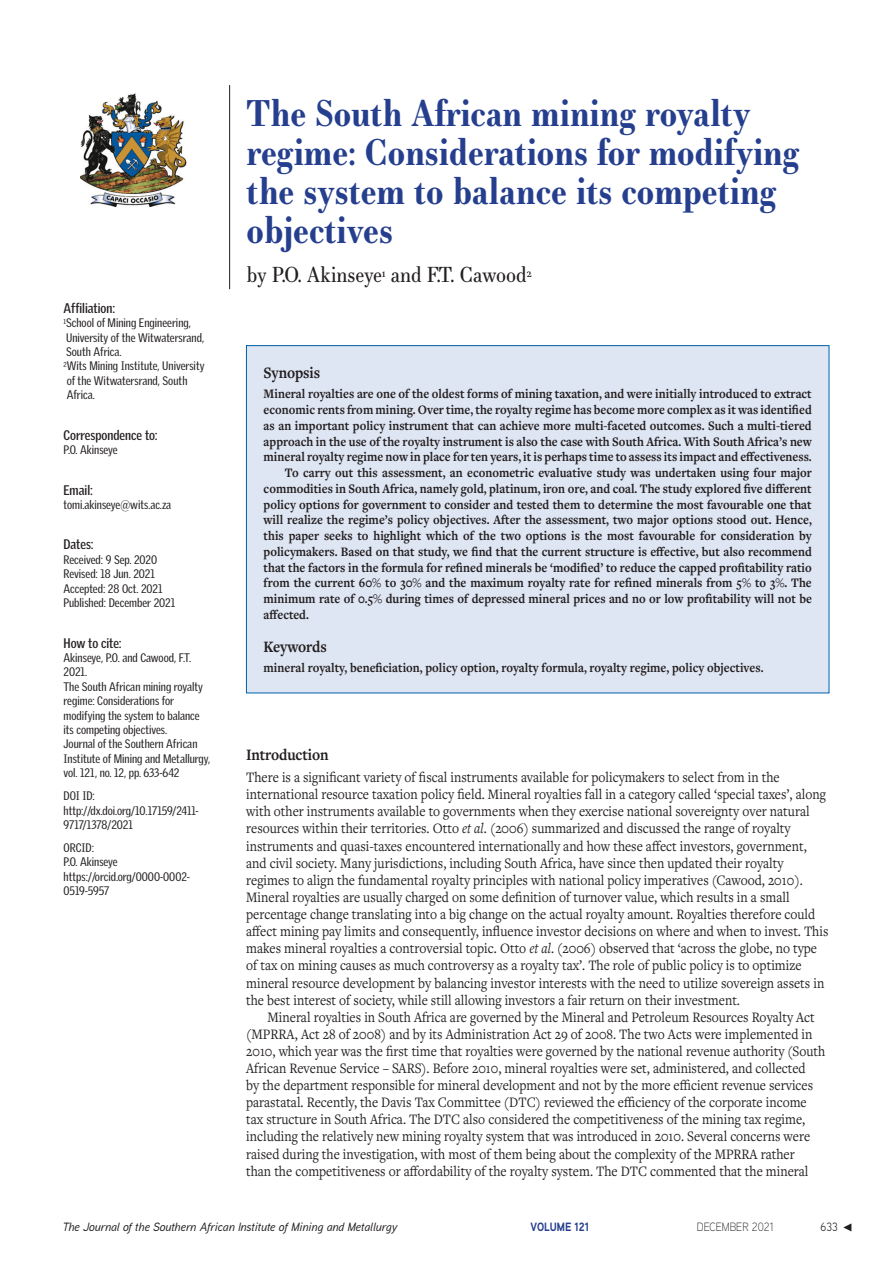
<style>
.page{position:relative;width:893px;height:1263px;background:#fff}
.page>*{position:absolute;margin:0;border:0;box-sizing:border-box;transform-origin:0 0}
.Title_of_paper{font:700 36px/39px "Essonnes Text";color:#253f8e;scale:.9 1}
.Title_of_paper-2{font:21px "Essonnes Text";color:#231f20;scale:.9 1}
._1st_Level_Header{font:700 16.5px "Freight Text Pro";letter-spacing:-.01em;color:#231f20;scale:.9 1}
._1st_Para{font:15px/17.1px "Freight Text Pro";color:#231f20;scale:.9 1}
.Body_Copy{font:15px/17.1px "Freight Text Pro";color:#231f20;scale:.9 1}
.Synopsis_body_copy{font:700 13.5px/15.8px "Freight Text Pro";color:#231f20;text-align:justify;scale:.9 1}
.Synopsis_1st_para{font:700 13.5px/15.8px "Freight Text Pro";color:#231f20;text-align:justify;scale:.9 1}
.Front_panel_heading{font:700 13.5px "Griffith Gothic Cond";color:#231f20;scale:1.06 1}
.Front_panel_text{font:12px/14.4px "Griffith Gothic Cond";color:#231f20;scale:1.06 1}
.t1{font:italic 500 12px "Aaux Next";color:#231f20}
.t2{font:300 12px "Aaux Next";color:#231f20;scale:.9 1}
.t3{font:700 12px "Aaux Next";color:#253f8e;scale:.9 1}
.t4{font:12px "Aaux Next";color:#231f20;scale:.9 1}
.s1{font-style:italic}
</style>
<div class="page">
<img style="left:81px;top:93px;width:106px;height:113px">
<svg style="left:843px;top:1223px;width:8px;height:8px"></svg>
<div style="left:246px;top:346px;width:583px;height:347px;background:#dfe6f3"></div>
<hr style="left:229px;top:85px;width:1px;height:204px;background:#231f20">
<p class="Front_panel_heading" style="left:64px;top:300px;width:50px">Affiliation:</p>
<p class="Front_panel_text" style="left:64px;top:316px;width:134px"><sup>1</sup>School of Mining Engineering,<br>University of the Witwatersrand,<br>South Africa.</p>
<p class="Front_panel_text" style="left:64px;top:359px;width:135px"><sup>2</sup>Wits Mining Institute, University of the Witwatersrand, South<br>Africa.</p>
<p class="Front_panel_heading" style="left:64px;top:427px;width:90px">Correspondence to:</p>
<p class="Front_panel_text" style="left:64px;top:442px;width:53px">P.O. Akinseye</p>
<p class="Front_panel_heading" style="left:64px;top:482px;width:29px">Email:</p>
<p class="Front_panel_text" style="left:64px;top:497px;width:103px">tomi.akinseye@wits.ac.za</p>
<p class="Front_panel_heading" style="left:64px;top:536px;width:30px">Dates:</p>
<p class="Front_panel_text" style="left:64px;top:552px;width:90px">Received: 9 Sep. 2020</p>
<p class="Front_panel_text" style="left:64px;top:567px;width:88px">Revised: 18 Jun. 2021</p>
<p class="Front_panel_text" style="left:64px;top:581px;width:95px">Accepted: 28 Oct. 2021</p>
<p class="Front_panel_text" style="left:64px;top:596px;width:107px">Published: December 2021</p>
<p class="Front_panel_heading" style="left:64px;top:635px;width:56px">How to cite:</p>
<p class="Front_panel_text" style="left:64px;top:650px;width:122px">Akinseye, P.O. and Cawood, F.T.<br>2021.</p>
<p class="Front_panel_text" style="left:64px;top:679px;width:140px">The South African mining royalty regime: Considerations for modifying the system to balance its competing objectives.<br>Journal of the Southern African<br>Institute of Mining and Metallurgy, vol. 121, no. 12, pp. 633-642</p>
<p class="Front_panel_text" style="left:64px;top:789px;width:31px">DOI ID:</p>
<p class="Front_panel_text" style="left:64px;top:803px;width:129px">http://dx.doi.org/10.17159/2411-<br>9717/1378/2021</p>
<p class="Front_panel_text" style="left:64px;top:840px;width:30px">ORCID:</p>
<p class="Front_panel_text" style="left:64px;top:855px;width:53px">P.O. Akinseye</p>
<p class="Front_panel_text" style="left:64px;top:869px;width:121px">https://orcid.org/0000-0002-<br>0519-5957</p>
<p class="Title_of_paper" style="left:247px;top:93px;width:616px">The South African mining royalty regime: Considerations for modifying the system to balance its competing objectives</p>
<p class="Title_of_paper-2" style="left:247px;top:259px;width:318px">by P.O. Akinseye<sup>1</sup> and F.T. Cawood<sup>2</sup></p>
<p class="_1st_Level_Header" style="left:264px;top:362px;width:64px">Synopsis</p>
<p class="Synopsis_1st_para" style="left:264px;top:386px;width:611px">Mineral royalties are one of the oldest forms of mining taxation, and were initially introduced to extract economic rents from mining. Over time, the royalty regime has become more complex as it was identified as an important policy instrument that can achieve more multi-faceted outcomes. Such a multi-tiered approach in the use of the royalty instrument is also the case with South Africa. With South Africa’s new mineral royalty regime now in place for ten years, it is perhaps time to assess its impact and effectiveness.</p>
<p class="Synopsis_body_copy" style="left:264px;top:464px;width:611px;text-indent:21px">To carry out this assessment, an econometric evaluative study was undertaken using four major commodities in South Africa, namely gold, platinum, iron ore, and coal. The study explored five different policy options for government to consider and tested them to determine the most favourable one that will realize the regime’s policy objectives. After the assessment, two major options stood out. Hence, this paper seeks to highlight which of the two options is the most favourable for consideration by policymakers. Based on that study, we find that the current structure is effective, but also recommend that the factors in the formula for refined minerals be ‘modified’ to reduce the capped profitability ratio from the current 60% to 30% and the maximum royalty rate for refined minerals from 5% to 3%. The minimum rate of 0.5% during times of depressed mineral prices and no or low profitability will not be affected.</p>
<p class="_1st_Level_Header" style="left:264px;top:635px;width:72px">Keywords</p>
<p class="Synopsis_1st_para" style="left:264px;top:659px;width:557px">mineral royalty, beneficiation, policy option, royalty formula, royalty regime, policy objectives.</p>
<p class="_1st_Level_Header" style="left:246px;top:744px;width:93px">Introduction</p>
<p class="_1st_Para" style="left:246px;top:768px;width:648px">There is a significant variety of fiscal instruments available for policymakers to select from in the international resource taxation policy field. Mineral royalties fall in a category called ‘special taxes’, along with other instruments available to governments when they exercise national sovereignty over natural resources within their territories. Otto <span class="s1">et al</span>. (2006) summarized and discussed the range of royalty instruments and quasi-taxes encountered internationally and how these affect investors, government, and civil society. Many jurisdictions, including South Africa, have since then updated their royalty regimes to align the fundamental royalty principles with national policy imperatives (Cawood, 2010).<br>Mineral royalties are usually charged on some definition of turnover value, which results in a small percentage change translating into a big change on the actual royalty amount. Royalties therefore could affect mining pay limits and consequently, influence investor decisions on where and when to invest. This makes mineral royalties a controversial topic. Otto <span class="s1">et al</span>. (2006) observed that ‘across the globe, no type of tax on mining causes as much controversy as a royalty tax’. The role of public policy is to optimize mineral resource development by balancing investor interests with the need to utilize sovereign assets in the best interest of society, while still allowing investors a fair return on their investment.</p>
<p class="Body_Copy" style="left:246px;top:1008px;width:645px;text-indent:21px">Mineral royalties in South Africa are governed by the Mineral and Petroleum Resources Royalty Act (MPRRA, Act 28 of 2008) and by its Administration Act 29 of 2008. The two Acts were implemented in 2010, which year was the first time that royalties were governed by the national revenue authority (South African Revenue Service – SARS). Before 2010, mineral royalties were set, administered, and collected<br>by the department responsible for mineral development and not by the more efficient revenue services parastatal. Recently, the Davis Tax Committee (DTC) reviewed the efficiency of the corporate income tax structure in South Africa. The DTC also considered the competitiveness of the mining tax regime, including the relatively new mining royalty system that was introduced in 2010. Several concerns were raised during the investigation, with most of them being about the complexity of the MPRRA rather<br>than the competitiveness or affordability of the royalty system. The DTC commented that the mineral</p>
<p class="t1" style="left:63px;top:1218px;width:336px">The Journal of the Southern African Institute of Mining and Metallurgy</p>
<p class="t3" style="left:531px;top:1218px;width:67px">VOLUME 121</p>
<p class="t2" style="left:697px;top:1219px;width:87px">DECEMBER 2021</p>
<p class="t4" style="left:820px;top:1219px;width:21px">633</p>
</div>
